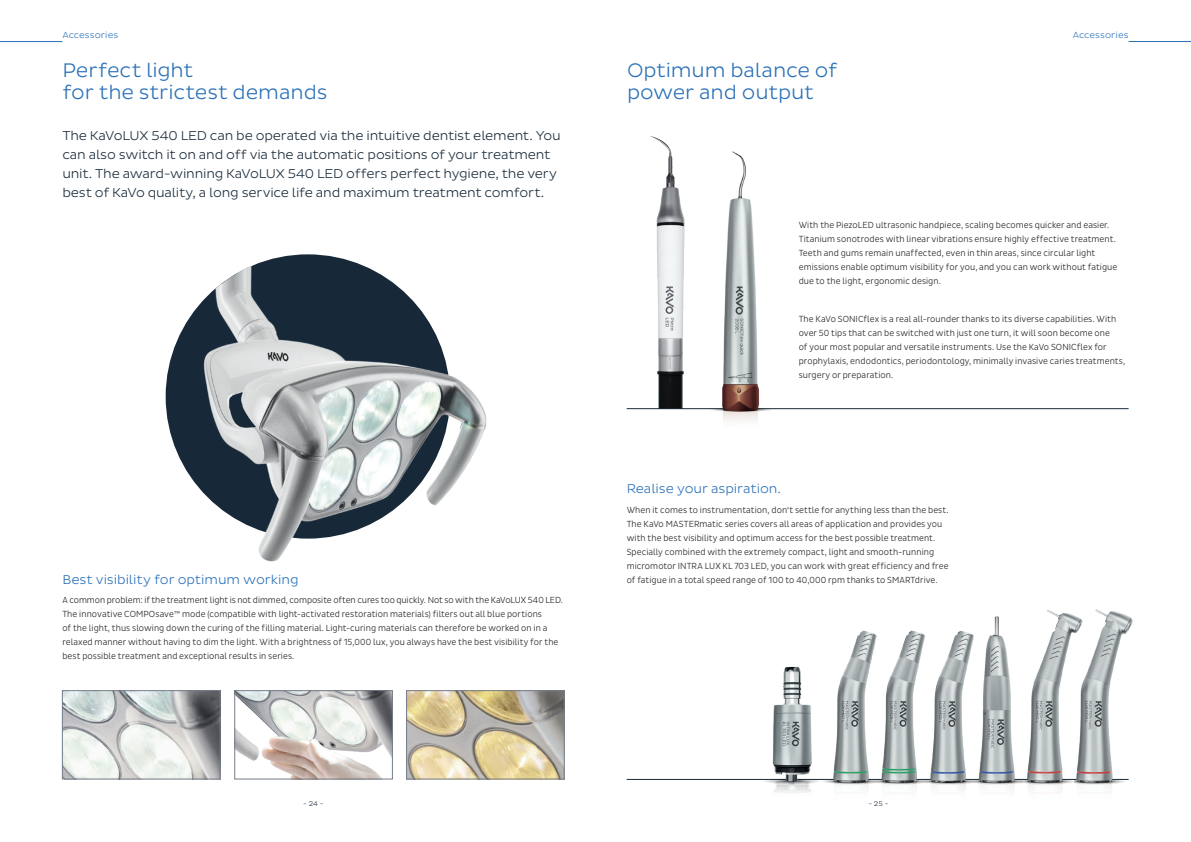
<style>
.page{position:relative;width:1191px;height:842px;background:#fff}
.page>*{position:absolute;margin:0;border:0;box-sizing:border-box;transform-origin:0 0}
.t1{font:300 20px/22px "Pluto Sans";letter-spacing:-.005em;color:#2a70b8}
.t2{font:300 13px/19px "Pluto Sans";letter-spacing:-.015em;color:#172938}
.t3{font:300 13px "Pluto Sans";letter-spacing:-.005em;color:#2a70b8}
.t4{font:300 9px/14px "Pluto Sans Cond";letter-spacing:.01em;color:#231f20}
.t5{font:300 9px "Pluto Sans";letter-spacing:.01em;color:#2a70b8}
.t6{font:300 7px "Pluto Sans";color:#172938}
</style>
<div class="page">
<hr style="left:626px;top:779px;width:502px;height:1px;background:#172938">
<img style="left:1023px;top:609px;width:51px;height:184px">
<img style="left:834px;top:630px;width:38px;height:163px">
<img style="left:981px;top:616px;width:42px;height:174px">
<img style="left:958px;top:631px;width:23px;height:160px">
<img style="left:1074px;top:609px;width:59px;height:184px">
<img style="left:872px;top:630px;width:86px;height:163px">
<img style="left:64px;top:692px;width:154px;height:85px">
<div style="left:62px;top:690px;width:158px;height:89px;border:1px solid #747d8a"></div>
<img style="left:408px;top:692px;width:154px;height:85px">
<div style="left:406px;top:690px;width:158px;height:89px;border:1px solid #747d8a"></div>
<img style="left:236px;top:692px;width:154px;height:85px">
<div style="left:234px;top:690px;width:158px;height:89px;border:1px solid #747d8a"></div>
<img style="left:165px;top:254px;width:322px;height:308px">
<img style="left:650px;top:136px;width:35px;height:272px">
<hr style="left:626px;top:408px;width:502px;height:1px;background:#172938">
<img style="left:749px;top:666px;width:85px;height:127px">
<img style="left:708px;top:151px;width:64px;height:270px">
<hr style="left:0;top:41px;width:62px;height:1px;background:#2a70b8">
<hr style="left:1128px;top:41px;width:63px;height:1px;background:#2a70b8">
<p class="t5" style="left:62px;top:30px;width:57px">Accessories</p>
<p class="t5" style="left:1072px;top:30px;width:57px">Accessories</p>
<h1 class="t1" style="left:62px;top:60px;width:266px">Perfect light<br>for the strictest demands</h1>
<p class="t2" style="left:62px;top:126px;width:500px">The KaVoLUX 540 LED can be operated via the intuitive dentist element. You can also switch it on and off via the automatic positions of your treatment unit. The award-winning KaVoLUX 540 LED offers perfect hygiene, the very best of KaVo quality, a long service life and maximum treatment comfort.</p>
<h2 class="t3" style="left:62px;top:572px;width:238px">Best visibility for optimum working</h2>
<p class="t4" style="left:62px;top:593px;width:502px">A common problem: if the treatment light is not dimmed, composite often cures too quickly. Not so with the KaVoLUX 540 LED.<br>The innovative COMPOsave™ mode (compatible with light-activated restoration materials) filters out all blue portions<br>of the light, thus slowing down the curing of the filling material. Light-curing materials can therefore be worked on in a relaxed manner without having to dim the light. With a brightness of 15,000 lux, you always have the best visibility for the best possible treatment and exceptional results in series.</p>
<h1 class="t1" style="left:627px;top:60px;width:212px">Optimum balance of power and output</h1>
<p class="t4" style="left:798px;top:218px;width:320px">With the PiezoLED ultrasonic handpiece, scaling becomes quicker and easier.<br>Titanium sonotrodes with linear vibrations ensure highly effective treatment.<br>Teeth and gums remain unaffected, even in thin areas, since circular light emissions enable optimum visibility for you, and you can work without fatigue due to the light, ergonomic design.</p>
<p class="t4" style="left:798px;top:312px;width:328px">The KaVo SONICflex is a real all-rounder thanks to its diverse capabilities. With over 50 tips that can be switched with just one turn, it will soon become one<br>of your most popular and versatile instruments. Use the KaVo SONICflex for prophylaxis, endodontics, periodontology, minimally invasive caries treatments, surgery or preparation.</p>
<h2 class="t3" style="left:626px;top:481px;width:156px">Realise your aspiration.</h2>
<p class="t4" style="left:626px;top:503px;width:323px">When it comes to instrumentation, don‘t settle for anything less than the best.<br>The KaVo MASTERmatic series covers all areas of application and provides you with the best visibility and optimum access for the best possible treatment.<br>Specially combined with the extremely compact, light and smooth-running micromotor INTRA LUX KL 703 LED, you can work with great efficiency and free of fatigue in a total speed range of 100 to 40,000 rpm thanks to SMARTdrive.</p>
<p class="t6" style="left:303px;top:800px;width:22px">- 24 -</p>
<p class="t6" style="left:868px;top:800px;width:21px">- 25 -</p>
</div>
